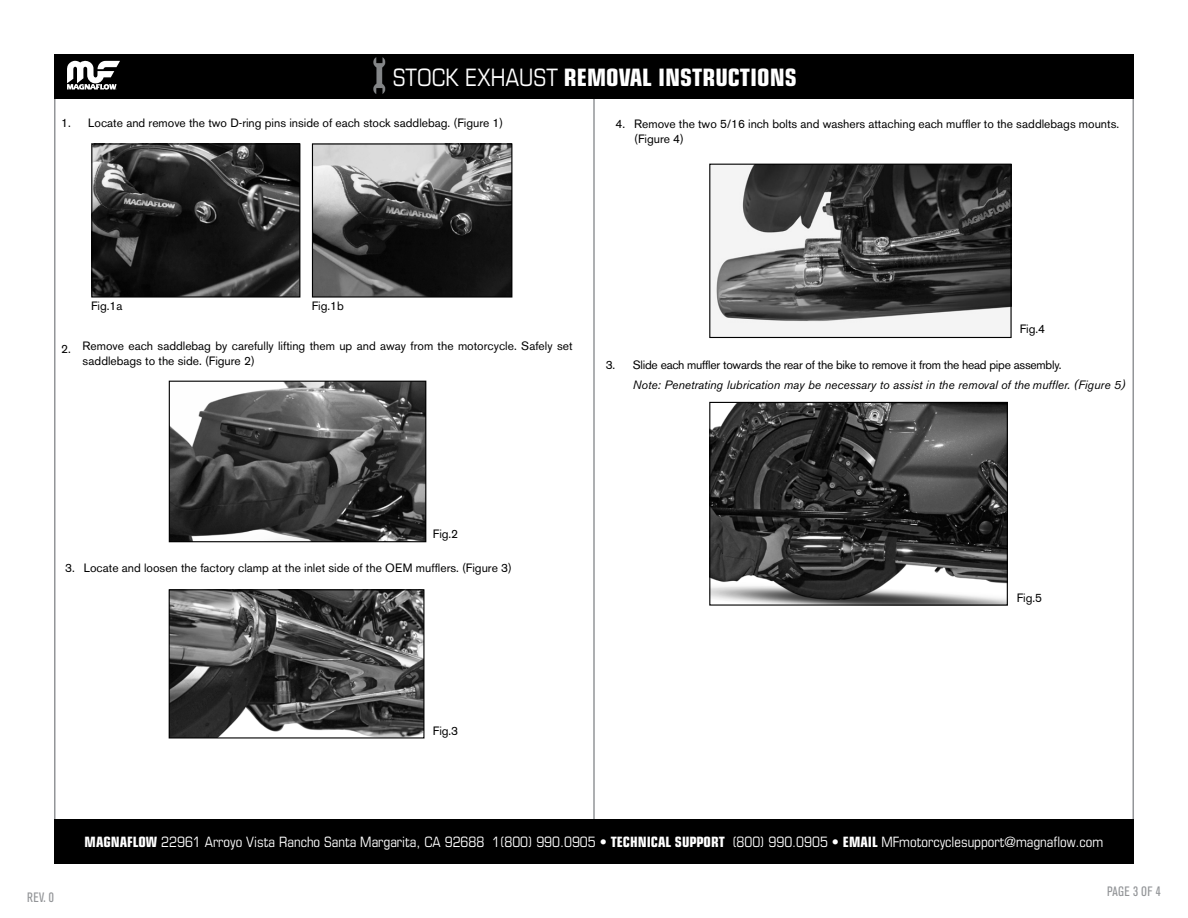
<style>
.page{position:relative;width:1188px;height:918px;background:#fff}
.page>*{position:absolute;margin:0;border:0;box-sizing:border-box;transform-origin:0 0}
.t1{font:700 condensed 24px "Eurostile LT Std";color:#fff}
.t2{font:condensed 14.25px "Eurostile LT Std";color:#fff}
.t3{font:condensed 13.5px "Akzidenz Grotesk BE";letter-spacing:.02em;color:#939598}
.t4{font:12px/15px "Akzidenz Grotesk BE";color:#000}
.t5{font:italic 12px "Akzidenz Grotesk BE";color:#000}
.t6{font:12px "Akzidenz Grotesk BE";letter-spacing:-.02em;color:#000}
.s1{font-weight:400}
.s2{font-weight:700}
</style>
<div class="page">
<hr style="left:593px;top:54px;width:2px;height:810px;background:#939598">
<div style="left:55px;top:820px;width:1078px;height:43px;background:#000"></div>
<div style="left:54px;top:819px;width:1080px;height:45px;border:2px solid #000"></div>
<div style="left:55px;top:55px;width:1078px;height:43px;background:#000"></div>
<div style="left:54px;top:54px;width:1080px;height:45px;border:2px solid #000"></div>
<svg style="left:67px;top:60px;width:53px;height:30px"></svg>
<img style="left:373px;top:56px;width:13px;height:38px">
<img style="left:93px;top:145px;width:205px;height:151px">
<div style="left:91px;top:143px;width:209px;height:155px;border:1px solid #000"></div>
<img style="left:314px;top:145px;width:196px;height:151px">
<div style="left:312px;top:143px;width:200px;height:155px;border:1px solid #000"></div>
<img style="left:171px;top:383px;width:253px;height:157px">
<div style="left:169px;top:381px;width:257px;height:161px;border:1px solid #000"></div>
<img style="left:171px;top:591px;width:251px;height:146px">
<div style="left:169px;top:589px;width:255px;height:150px;border:1px solid #000"></div>
<img style="left:711px;top:404px;width:295px;height:200px">
<div style="left:709px;top:402px;width:299px;height:204px;border:1px solid #000"></div>
<img style="left:711px;top:166px;width:299px;height:170px">
<div style="left:709px;top:164px;width:303px;height:174px;border:1px solid #000"></div>
<h1 class="t1" style="left:393px;top:62px;width:406px"><span class="s1">STOCK EXHAUST</span> REMOVAL INSTRUCTIONS</h1>
<p class="t4" style="left:61px;top:115px;width:444px">1. Locate and remove the two D-ring pins inside of each stock saddlebag. (Figure 1)</p>
<p class="t4" style="left:634px;top:117px;width:486px;text-indent:-19px">4. Remove the two 5/16 inch bolts and washers attaching each muffler to the saddlebags mounts. (Figure 4)</p>
<p class="t4" style="left:61px;top:341px;width:11px">2.</p>
<p class="t4" style="left:91px;top:298px;width:33px">Fig.1a</p>
<p class="t4" style="left:312px;top:298px;width:34px">Fig.1b</p>
<p class="t4" style="left:83px;top:339px;width:491px">Remove each saddlebag by carefully lifting them up and away from the motorcycle. Safely set saddlebags to the side. (Figure 2)</p>
<p class="t4" style="left:1020px;top:322px;width:27px">Fig.4</p>
<p class="t6" style="left:606px;top:358px;width:457px">3. Slide each muffler towards the rear of the bike to remove it from the head pipe assembly.</p>
<p class="t5" style="left:633px;top:377px;width:494px">Note: Penetrating lubrication may be necessary to assist in the removal of the muffler. (Figure 5)</p>
<p class="t4" style="left:433px;top:527px;width:27px">Fig.2</p>
<p class="t4" style="left:65px;top:561px;width:448px">3. Locate and loosen the factory clamp at the inlet side of the OEM mufflers. (Figure 3)</p>
<p class="t4" style="left:1017px;top:590px;width:27px">Fig.5</p>
<p class="t4" style="left:433px;top:723px;width:27px">Fig.3</p>
<p class="t3" style="left:27px;top:890px;width:28px">REV. 0</p>
<p class="t2" style="left:85px;top:833px;width:1020px"><span class="s2">MAGNAFLOW</span> 22961 Arroyo Vista Rancho Santa Margarita, CA 92688 1(800) 990.0905 • <span class="s2">TECHNICAL SUPPORT</span> (800) 990.0905 • <span class="s2">EMAIL</span> MFmotorcyclesupport@magnaflow.com</p>
<p class="t3" style="left:1107px;top:884px;width:55px">PAGE 3 OF 4</p>
</div>
